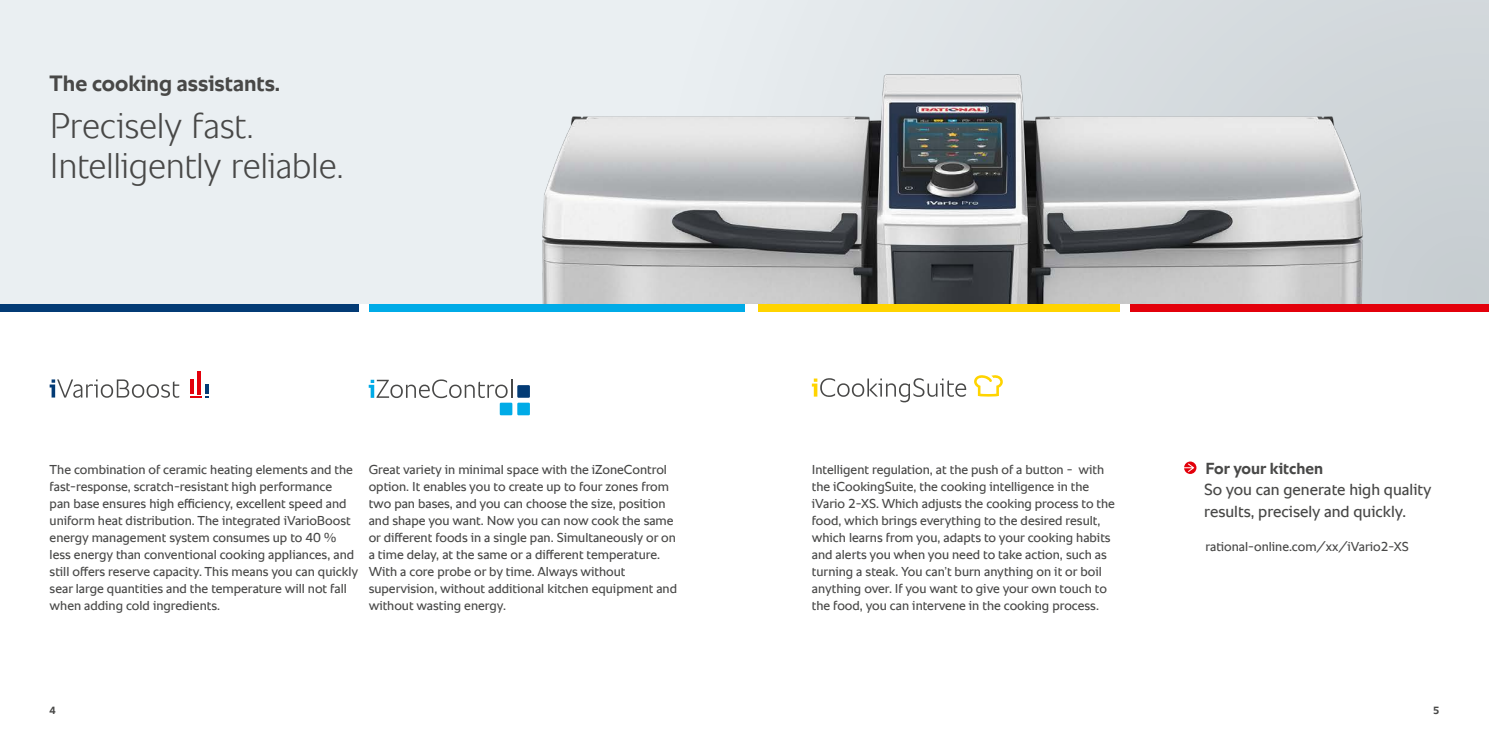
<style>
.page{position:relative;width:1489px;height:745px;background:#fff}
.page>*{position:absolute;margin:0;border:0;box-sizing:border-box;transform-origin:0 0}
.t1{font:300 36.25px/40px "RATIONAL Sans TT";letter-spacing:-.01em;color:#484847}
.t2{font:700 22.5px "RATIONAL Sans TT";color:#484847}
.t3{font:16.25px/21.2px "RATIONAL Sans TT";color:#484847}
.t4{font:700 16.25px "RATIONAL Sans TT";color:#484847}
.t5{font:13.12px/17px "RATIONAL Sans TT";color:#484847}
.t6{font:700 10.62px "RATIONAL Sans TT";color:#484847}
</style>
<div class="page">
<div style="left:0;top:303px;width:358px;height:9px;background:#033b75"></div>
<div style="left:369px;top:303px;width:375px;height:9px;background:#00abe7"></div>
<div style="left:758px;top:303px;width:362px;height:9px;background:#ffd400"></div>
<div style="left:1130px;top:303px;width:358px;height:9px;background:#e3000b"></div>
<img style="left:0;top:0;width:1488px;height:303px">
<svg style="left:50px;top:379px;width:129px;height:18px"></svg>
<svg style="left:190px;top:396px;width:19px;height:1px"></svg>
<hr style="left:190px;top:379px;width:4px;height:15px;background:#e3000b">
<hr style="left:205px;top:384px;width:4px;height:10px;background:#033b75">
<hr style="left:197px;top:370px;width:4px;height:24px;background:#e3000b">
<svg style="left:811px;top:378px;width:155px;height:24px"></svg>
<svg style="left:974px;top:375px;width:28px;height:21px"></svg>
<svg style="left:369px;top:379px;width:143px;height:19px"></svg>
<div style="left:517px;top:385px;width:13px;height:12px;background:#033b75"></div>
<div style="left:517px;top:402px;width:13px;height:13px;background:#00abe7"></div>
<div style="left:499px;top:402px;width:13px;height:13px;background:#00abe7"></div>
<svg style="left:1184px;top:461px;width:12px;height:12px"></svg>
<h2 class="t2" style="left:50px;top:67px;width:232px">The cooking assistants.</h2>
<h1 class="t1" style="left:50px;top:106px;width:296px">Precisely fast.<br>Intelligently reliable.</h1>
<p class="t5" style="left:50px;top:461px;width:310px">The combination of ceramic heating elements and the fast-response, scratch-resistant high performance<br>pan base ensures high efficiency, excellent speed and uniform heat distribution. The integrated iVarioBoost energy management system consumes up to 40 % less energy than conventional cooking appliances, and still offers reserve capacity. This means you can quickly sear large quantities and the temperature will not fall when adding cold ingredients.</p>
<p class="t5" style="left:369px;top:461px;width:310px">Great variety in minimal space with the iZoneControl option. It enables you to create up to four zones from two pan bases, and you can choose the size, position and shape you want. Now you can now cook the same or different foods in a single pan. Simultaneously or on a time delay, at the same or a different temperature.<br>With a core probe or by time. Always without supervision, without additional kitchen equipment and without wasting energy.</p>
<p class="t5" style="left:811px;top:461px;width:305px">Intelligent regulation, at the push of a button - with the iCookingSuite, the cooking intelligence in the iVario 2-XS. Which adjusts the cooking process to the food, which brings everything to the desired result, which learns from you, adapts to your cooking habits and alerts you when you need to take action, such as turning a steak. You can’t burn anything on it or boil anything over. If you want to give your own touch to the food, you can intervene in the cooking process.</p>
<p class="t4" style="left:1205px;top:456px;width:119px">For your kitchen</p>
<p class="t3" style="left:1204px;top:479px;width:229px">So you can generate high quality results, precisely and quickly.</p>
<p class="t5" style="left:1205px;top:537px;width:205px">rational-online.com/xx/iVario2-XS</p>
<p class="t6" style="left:50px;top:701px;width:8px">4</p>
<p class="t6" style="left:1432px;top:701px;width:8px">5</p>
</div>
